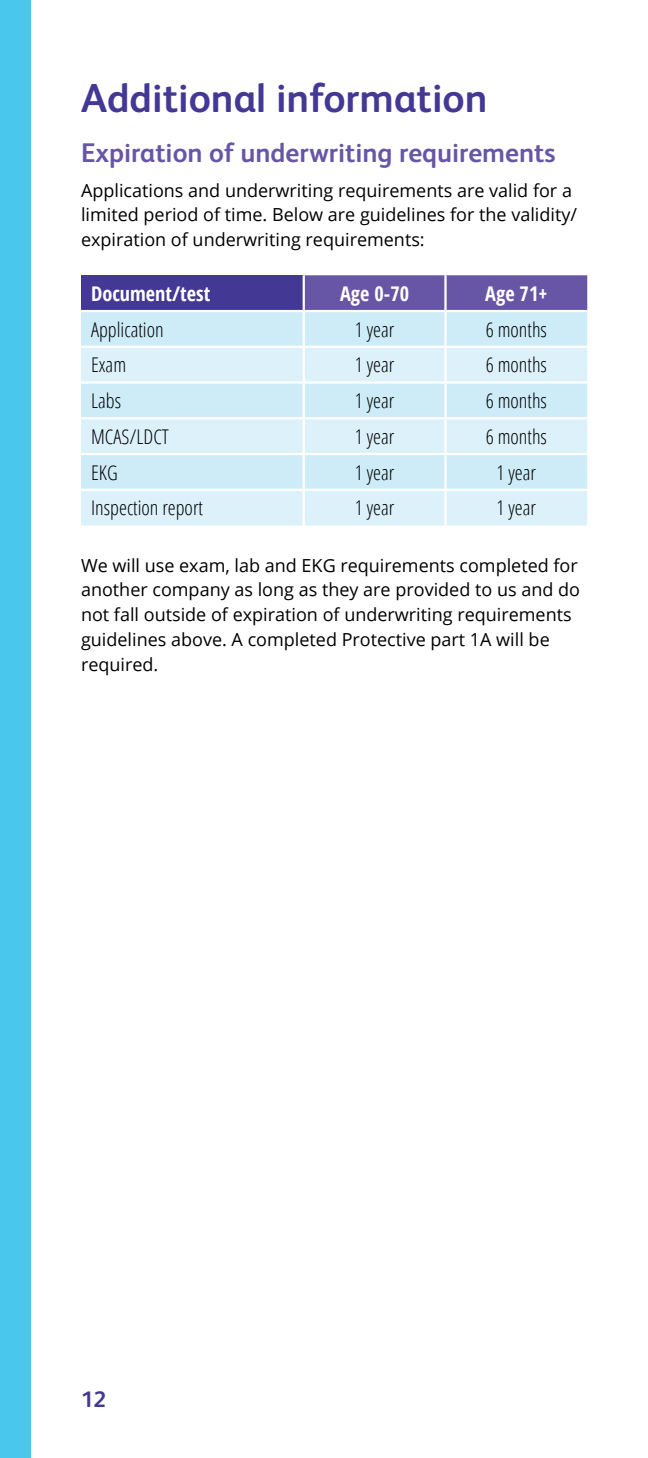
<style>
.page{position:relative;width:648px;height:1458px;background:#fff}
.page>*{position:absolute;margin:0;border:0;box-sizing:border-box;transform-origin:0 0}
.t1{font:700 40.5px "FS Albert Pro";color:#443895}
.t2{font:700 27px "FS Albert Pro";color:#6756a5}
.t3{font:700 22.5px "FS Albert Pro";color:#443895}
.t4{font:300 20.25px "Open Sans Condensed";color:#000}
.t5{font:700 20.25px "Open Sans Condensed";color:#fff}
.t6{font:18px/24.8px "Open Sans";color:#000}
</style>
<div class="page">
<div style="left:0;top:0;width:30px;height:1458px;background:#49c7ed"></div>
<div style="left:81px;top:275px;width:223px;height:36px;background:#443895"></div>
<div style="left:305px;top:275px;width:282px;height:35px;background:#6756a5"></div>
<div style="left:81px;top:312px;width:506px;height:34px;background:#cdecf8"></div>
<svg style="left:81px;top:348px;width:506px;height:178px;fill:#dcf1fa"></svg>
<hr style="left:303px;top:275px;width:2px;height:35px;background:#fff">
<hr style="left:444px;top:275px;width:3px;height:35px;background:#fff">
<hr style="left:81px;top:310px;width:223px;height:2px;background:#fff">
<hr style="left:303px;top:312px;width:2px;height:34px;background:#fff">
<hr style="left:444px;top:312px;width:3px;height:34px;background:#fff">
<hr style="left:303px;top:348px;width:2px;height:33px;background:#fff">
<hr style="left:444px;top:348px;width:3px;height:33px;background:#fff">
<hr style="left:81px;top:381px;width:223px;height:3px;background:#fff">
<hr style="left:304px;top:381px;width:142px;height:3px;background:#fff">
<hr style="left:303px;top:384px;width:2px;height:33px;background:#fff">
<hr style="left:446px;top:381px;width:141px;height:3px;background:#fff">
<hr style="left:444px;top:384px;width:3px;height:33px;background:#fff">
<hr style="left:81px;top:417px;width:223px;height:2px;background:#fff">
<hr style="left:304px;top:417px;width:142px;height:2px;background:#fff">
<hr style="left:303px;top:419px;width:2px;height:34px;background:#fff">
<hr style="left:446px;top:417px;width:141px;height:2px;background:#fff">
<hr style="left:444px;top:419px;width:3px;height:34px;background:#fff">
<hr style="left:81px;top:453px;width:223px;height:2px;background:#fff">
<hr style="left:304px;top:453px;width:142px;height:2px;background:#fff">
<hr style="left:303px;top:455px;width:2px;height:34px;background:#fff">
<hr style="left:446px;top:453px;width:141px;height:2px;background:#fff">
<hr style="left:444px;top:455px;width:3px;height:34px;background:#fff">
<hr style="left:81px;top:489px;width:223px;height:2px;background:#fff">
<hr style="left:304px;top:489px;width:142px;height:2px;background:#fff">
<hr style="left:303px;top:491px;width:2px;height:35px;background:#fff">
<hr style="left:446px;top:489px;width:141px;height:2px;background:#fff">
<hr style="left:444px;top:491px;width:3px;height:35px;background:#fff">
<h1 class="t1" style="left:81px;top:70px;width:408px">Additional information</h1>
<h2 class="t2" style="left:81px;top:133px;width:476px">Expiration of underwriting requirements</h2>
<p class="t6" style="left:81px;top:177px;width:498px">Applications and underwriting requirements are valid for a limited period of time. Below are guidelines for the validity/ expiration of underwriting requirements:</p>
<p class="t5" style="left:91px;top:279px;width:121px">Document/test</p>
<p class="t5" style="left:340px;top:279px;width:70px">Age 0-70</p>
<p class="t5" style="left:485px;top:279px;width:64px">Age 71+</p>
<p class="t4" style="left:91px;top:316px;width:74px">Application</p>
<p class="t4" style="left:355px;top:316px;width:41px">1 year</p>
<p class="t4" style="left:486px;top:316px;width:63px">6 months</p>
<p class="t4" style="left:91px;top:351px;width:37px">Exam</p>
<p class="t4" style="left:355px;top:351px;width:41px">1 year</p>
<p class="t4" style="left:486px;top:351px;width:63px">6 months</p>
<p class="t4" style="left:91px;top:387px;width:31px">Labs</p>
<p class="t4" style="left:355px;top:387px;width:41px">1 year</p>
<p class="t4" style="left:486px;top:387px;width:63px">6 months</p>
<p class="t4" style="left:91px;top:423px;width:79px">MCAS/LDCT</p>
<p class="t4" style="left:355px;top:423px;width:41px">1 year</p>
<p class="t4" style="left:486px;top:423px;width:63px">6 months</p>
<p class="t4" style="left:91px;top:459px;width:28px">EKG</p>
<p class="t4" style="left:355px;top:459px;width:41px">1 year</p>
<p class="t4" style="left:497px;top:459px;width:41px">1 year</p>
<p class="t4" style="left:91px;top:494px;width:113px">Inspection report</p>
<p class="t4" style="left:355px;top:494px;width:41px">1 year</p>
<p class="t4" style="left:497px;top:494px;width:41px">1 year</p>
<p class="t6" style="left:81px;top:552px;width:501px">We will use exam, lab and EKG requirements completed for another company as long as they are provided to us and do not fall outside of expiration of underwriting requirements guidelines above. A completed Protective part 1A will be required.</p>
<p class="t3" style="left:81px;top:1384px;width:27px">12</p>
</div>
